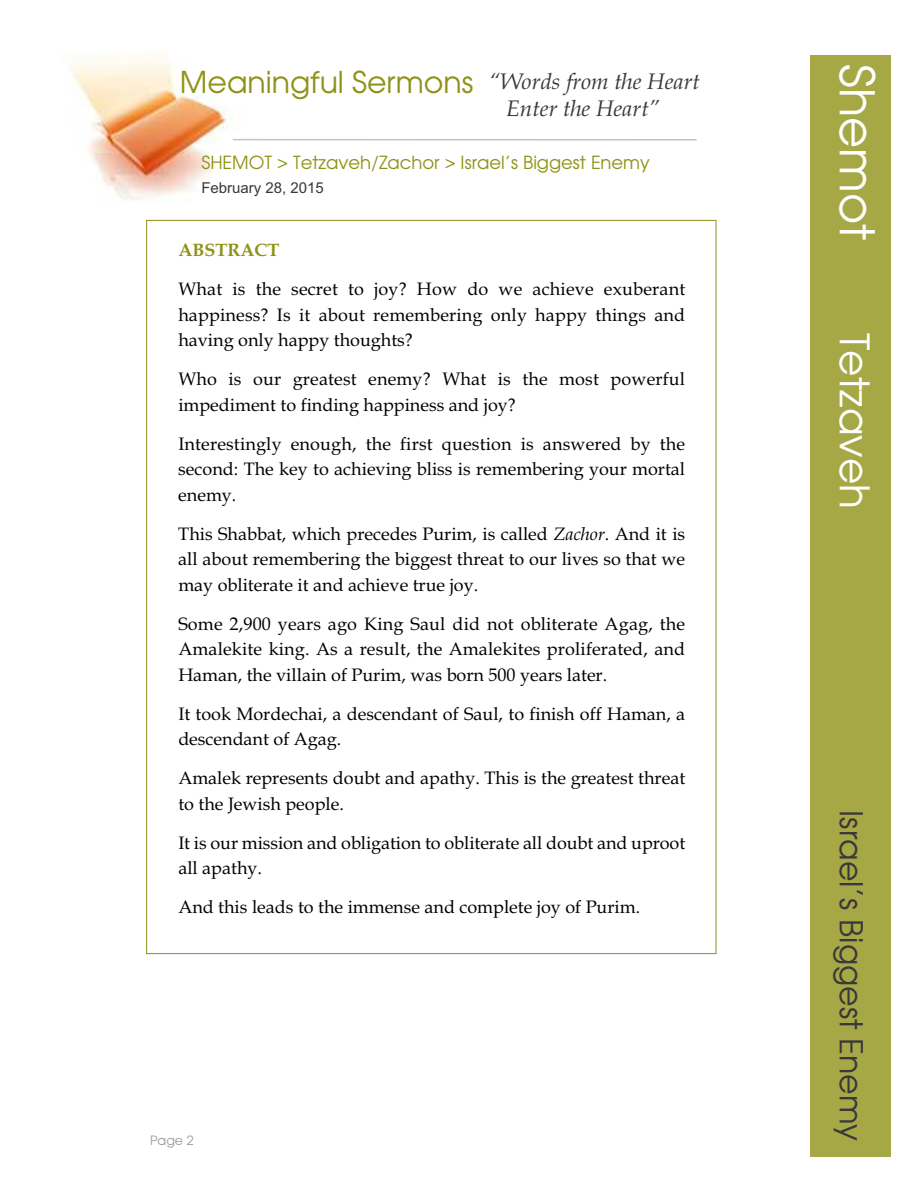
<style>
.page{position:relative;width:918px;height:1188px;background:#fff}
.page>*{position:absolute;margin:0;border:0;box-sizing:border-box;transform-origin:0 0}
.t1{font:47.7px "Avalon Plain";color:#fff}
.t2{font:40.5px "Avalon Plain";color:#fff}
.t3{font:31.5px "Avalon Plain";color:#39383a}
.t4{font:30px "Avalon Plain";color:#8f9217}
.t5{font:italic 22.5px/27.2px "Book Antiqua";color:#39383a}
.t6{font:18px/25.5px "Book Antiqua";color:#000;text-align:justify}
.t7{font:18px "Avalon Plain";color:#8f9217}
.t8{font:700 18px "Book Antiqua";color:#8f9217}
.t9{font:15px "Arial";color:#39383a}
.t10{font:12.75px "Avalon Plain";color:#9c9c9c}
.s1{font-style:italic}
</style>
<div class="page">
<div style="left:810px;top:55px;width:81px;height:1101px;background:#a5a845"></div>
<img style="left:71px;top:55px;width:164px;height:145px">
<hr style="left:233px;top:139px;width:464px;height:2px;background:#c3c3c4">
<h3 class="t4" style="left:180px;top:65px;width:295px">Meaningful Sermons</h3>
<p class="t5" style="left:506px;top:68px;width:195px;text-indent:-17px">“Words from the Heart<br>Enter the Heart”</p>
<p class="t7" style="left:201px;top:152px;width:450px">SHEMOT &gt; Tetzaveh/Zachor &gt; Israel’s Biggest Enemy</p>
<p class="t9" style="left:201px;top:179px;width:124px">February 28, 2015</p>
<p class="t8" style="left:178px;top:240px;width:103px">ABSTRACT</p>
<p class="t6" style="left:178px;top:276px;width:508px">What is the secret to joy? How do we achieve exuberant happiness? Is it about remembering only happy things and having only happy thoughts?</p>
<p class="t6" style="left:178px;top:366px;width:508px">Who is our greatest enemy? What is the most powerful impediment to finding happiness and joy?</p>
<p class="t6" style="left:178px;top:431px;width:508px">Interestingly enough, the first question is answered by the second: The key to achieving bliss is remembering your mortal enemy.</p>
<p class="t6" style="left:178px;top:521px;width:508px">This Shabbat, which precedes Purim, is called <span class="s1">Zachor</span>. And it is all about remembering the biggest threat to our lives so that we may obliterate it and achieve true joy.</p>
<p class="t6" style="left:178px;top:611px;width:508px">Some 2,900 years ago King Saul did not obliterate Agag, the Amalekite king. As a result, the Amalekites proliferated, and Haman, the villain of Purim, was born 500 years later.</p>
<p class="t6" style="left:178px;top:701px;width:508px">It took Mordechai, a descendant of Saul, to finish off Haman, a descendant of Agag.</p>
<p class="t6" style="left:178px;top:765px;width:508px">Amalek represents doubt and apathy. This is the greatest threat to the Jewish people.</p>
<p class="t6" style="left:178px;top:830px;width:508px">It is our mission and obligation to obliterate all doubt and uproot all apathy.</p>
<p class="t6" style="left:178px;top:894px;width:463px">And this leads to the immense and complete joy of Purim.</p>
<p class="t10" style="left:150px;top:1133px;width:45px">Page 2</p>
<h1 class="t1" style="left:884px;top:64px;width:177px;rotate:90deg">Shemot</h1>
<h2 class="t2" style="left:878px;top:333px;width:177px;rotate:90deg">Tetzaveh</h2>
<h3 class="t3" style="left:869px;top:810px;width:333px;rotate:90deg">Israel’s Biggest Enemy</h3>
</div>
